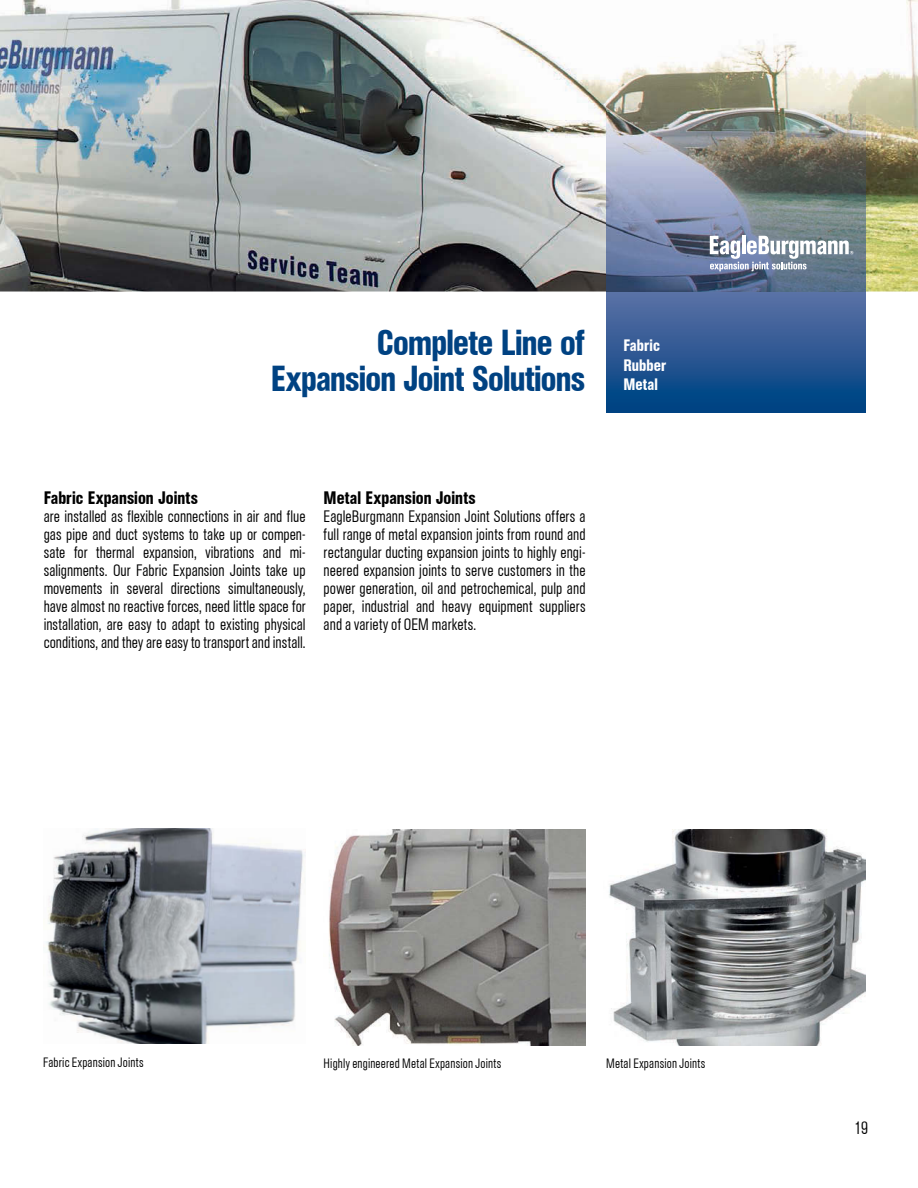
<style>
.page{position:relative;width:918px;height:1188px;background:#fff}
.page>*{position:absolute;margin:0;border:0;box-sizing:border-box;transform-origin:0 0}
.t1{font:500 36px/36px "AG Buch Condensed BQ";letter-spacing:-.02em;color:#004282;text-align:right}
.t2{font:500 18px "AG Buch Condensed BQ";letter-spacing:.005em;color:#000}
.t3{font:300 18px "AG Buch Condensed BQ";color:#000}
.t4{font:300 16.5px/18px "AG Buch Condensed BQ";letter-spacing:.005em;color:#000;text-align:justify}
.t5{font:500 16.5px/19.5px "AG Buch Condensed BQ";letter-spacing:.005em;color:#fff}
.t6{font:300 13.5px "AG Buch Condensed BQ";letter-spacing:.015em;color:#000}
</style>
<div class="page">
<img style="left:0;top:0;width:918px;height:292px">
<img style="left:46px;top:828px;width:260px;height:216px">
<img style="left:609px;top:830px;width:257px;height:216px">
<img style="left:329px;top:830px;width:257px;height:216px">
<div style="left:606px;top:292px;width:260px;height:120px;background:linear-gradient(to bottom,#5f71a6,#004181)"></div>
<img style="left:606px;top:57px;width:260px;height:235px">
<svg style="left:710px;top:236px;width:143px;height:35px"></svg>
<h1 class="t1" style="left:271px;top:325px;width:316px">Complete Line of<br>Expansion Joint Solutions</h1>
<p class="t5" style="left:623px;top:336px;width:44px">Fabric<br>Rubber<br>Metal</p>
<p class="t2" style="left:44px;top:488px;width:156px">Fabric Expansion Joints</p>
<p class="t4" style="left:44px;top:508px;width:263px">are installed as flexible connections in air and flue gas pipe and duct systems to take up or compen&shy;sate for thermal expansion, vibrations and mi&shy;salignments. Our Fabric Expansion Joints take up movements in several directions simultaneously, have almost no reactive forces, need little space for installation, are easy to adapt to existing physical conditions, and they are easy to transport and install.</p>
<p class="t2" style="left:324px;top:488px;width:153px">Metal Expansion Joints</p>
<p class="t4" style="left:324px;top:508px;width:263px">EagleBurgmann Expansion Joint Solutions offers a full range of metal expansion joints from round and rectangular ducting expansion joints to highly engi&shy;neered expansion joints to serve customers in the power generation, oil and petrochemical, pulp and paper, industrial and heavy equipment suppliers and a variety of OEM markets.</p>
<p class="t6" style="left:43px;top:1055px;width:102px">Fabric Expansion Joints</p>
<p class="t6" style="left:324px;top:1056px;width:179px">Highly engineered Metal Expansion Joints</p>
<p class="t6" style="left:606px;top:1056px;width:101px">Metal Expansion Joints</p>
<p class="t3" style="left:854px;top:1118px;width:16px">19</p>
</div>
